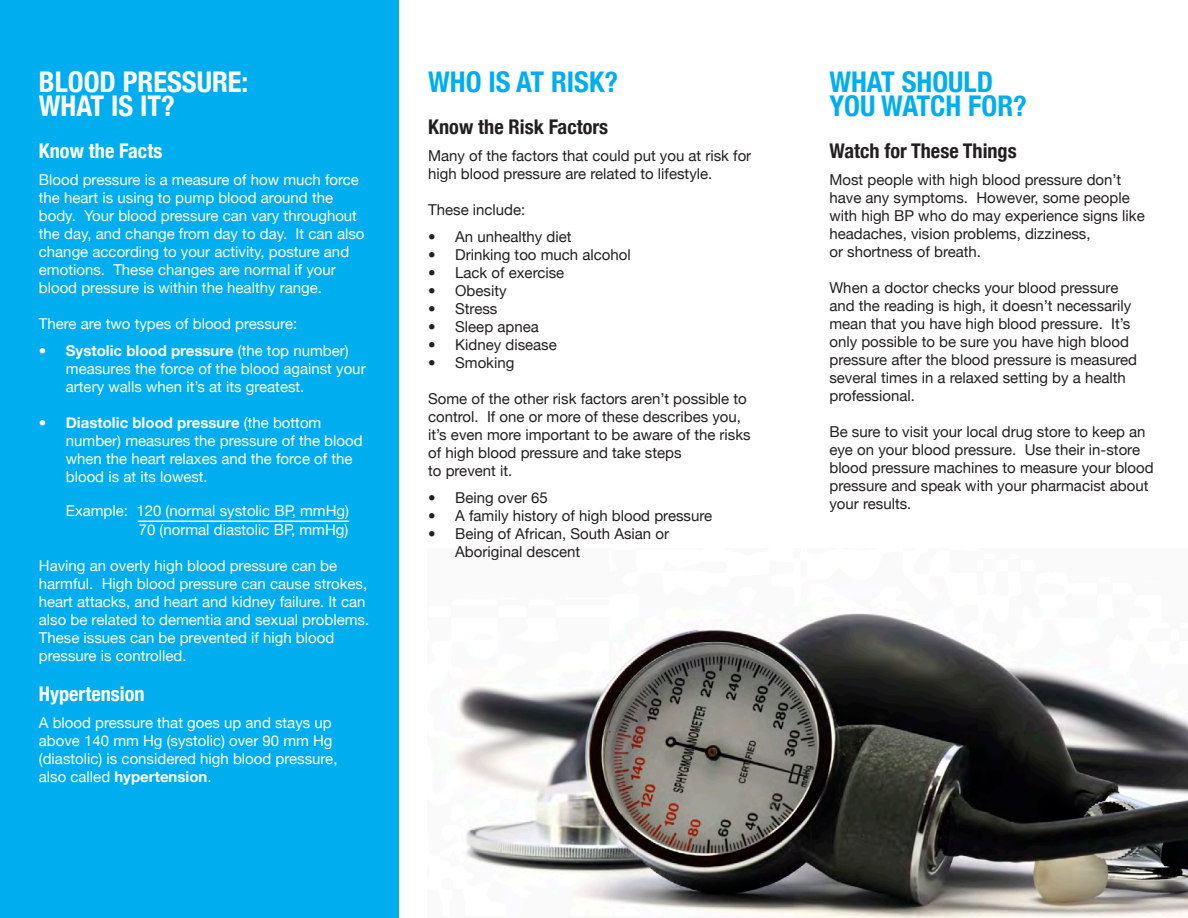
<style>
.page{position:relative;width:1188px;height:918px;background:#fff}
.page>*{position:absolute;margin:0;border:0;box-sizing:border-box;transform-origin:0 0}
.t1{font:700 condensed 28.5px "Helvetica Neue";color:#00aeef}
.t2{font:700 condensed 28.5px "Helvetica Neue";color:#fff}
.t3{font:700 condensed 20.25px "Helvetica Neue";color:#231f20}
.t4{font:700 condensed 20.25px "Helvetica Neue";color:#fff}
.t5{font:15px/18px "Helvetica Neue";color:#231f20}
.t6{font:15px/18px "Helvetica Neue";color:#fff}
.t7{font:700 15px "Helvetica Neue";color:#fff}
.s1{font-weight:700}
.s2{font-weight:400}
</style>
<div class="page">
<img style="left:453px;top:613px;width:735px;height:305px">
<div style="left:0;top:0;width:398px;height:918px;background:#00aeef"></div>
<hr style="left:138px;top:521px;width:211px;height:1px;background:#fff">
<p class="t2" style="left:39px;top:64px;width:211px">BLOOD PRESSURE:</p>
<p class="t2" style="left:39px;top:88px;width:138px">WHAT IS IT?</p>
<p class="t4" style="left:39px;top:138px;width:125px">Know the Facts</p>
<p class="t6" style="left:39px;top:170px;width:327px">Blood pressure is a measure of how much force the heart is using to pump blood around the body. Your blood pressure can vary throughout the day, and change from day to day. It can also change according to your activity, posture and emotions. These changes are normal if your blood pressure is within the healthy range.</p>
<p class="t6" style="left:39px;top:314px;width:260px">There are two types of blood pressure:</p>
<p class="t6" style="left:66px;top:341px;width:301px;text-indent:-27px"><span class="s1">• Systolic blood pressure</span> (the top number) measures the force of the blood against your artery walls when it’s at its greatest.</p>
<p class="t6" style="left:66px;top:413px;width:298px;text-indent:-27px"><span class="s1">• Diastolic blood pressure</span> (the bottom number) measures the pressure of the blood when the heart relaxes and the force of the blood is at its lowest.</p>
<p class="t6" style="left:66px;top:501px;width:285px">Example: 120 (normal systolic BP, mmHg)</p>
<p class="t6" style="left:139px;top:521px;width:211px">70 (normal diastolic BP, mmHg)</p>
<p class="t6" style="left:39px;top:557px;width:332px">Having an overly high blood pressure can be harmful. High blood pressure can cause strokes, heart attacks, and heart and kidney failure. It can also be related to dementia and sexual problems.<br>These issues can be prevented if high blood pressure is controlled.</p>
<p class="t4" style="left:39px;top:682px;width:107px">Hypertension</p>
<p class="t6" style="left:39px;top:714px;width:300px">A blood pressure that goes up and stays up above 140 mm Hg (systolic) over 90 mm Hg (diastolic) is considered high blood pressure,</p>
<p class="t7" style="left:39px;top:767px;width:174px"><span class="s2">also called</span> hypertension<span class="s2">.</span></p>
<p class="t1" style="left:428px;top:64px;width:191px">WHO IS AT RISK?</p>
<p class="t3" style="left:428px;top:114px;width:182px">Know the Risk Factors</p>
<p class="t5" style="left:428px;top:146px;width:325px">Many of the factors that could put you at risk for high blood pressure are related to lifestyle.</p>
<p class="t5" style="left:428px;top:200px;width:99px">These include:</p>
<p class="t5" style="left:428px;top:227px;width:145px">• An unhealthy diet</p>
<p class="t5" style="left:428px;top:245px;width:204px">• Drinking too much alcohol</p>
<p class="t5" style="left:428px;top:263px;width:138px">• Lack of exercise</p>
<p class="t5" style="left:428px;top:281px;width:80px">• Obesity</p>
<p class="t5" style="left:428px;top:299px;width:71px">• Stress</p>
<p class="t5" style="left:428px;top:317px;width:112px">• Sleep apnea</p>
<p class="t5" style="left:428px;top:335px;width:130px">• Kidney disease</p>
<p class="t5" style="left:428px;top:353px;width:88px">• Smoking</p>
<p class="t5" style="left:428px;top:389px;width:324px">Some of the other risk factors aren’t possible to control. If one or more of these describes you, it’s even more important to be aware of the risks of high blood pressure and take steps</p>
<p class="t5" style="left:428px;top:461px;width:86px">to prevent it.</p>
<p class="t5" style="left:428px;top:488px;width:121px">• Being over 65</p>
<p class="t5" style="left:428px;top:506px;width:285px">• A family history of high blood pressure</p>
<p class="t5" style="left:455px;top:524px;width:215px;text-indent:-27px">• Being of African, South Asian or<br>Aboriginal descent</p>
<p class="t1" style="left:829px;top:64px;width:165px">WHAT SHOULD</p>
<p class="t1" style="left:829px;top:88px;width:199px">YOU WATCH FOR?</p>
<p class="t3" style="left:829px;top:138px;width:189px">Watch for These Things</p>
<p class="t5" style="left:829px;top:170px;width:317px">Most people with high blood pressure don’t have any symptoms. However, some people with high BP who do may experience signs like headaches, vision problems, dizziness,</p>
<p class="t5" style="left:829px;top:242px;width:153px">or shortness of breath.</p>
<p class="t5" style="left:829px;top:278px;width:309px">When a doctor checks your blood pressure and the reading is high, it doesn’t necessarily mean that you have high blood pressure. It’s only possible to be sure you have high blood pressure after the blood pressure is measured several times in a relaxed setting by a health professional.</p>
<p class="t5" style="left:829px;top:422px;width:326px">Be sure to visit your local drug store to keep an eye on your blood pressure. Use their in-store blood pressure machines to measure your blood pressure and speak with your pharmacist about your results.</p>
</div>
